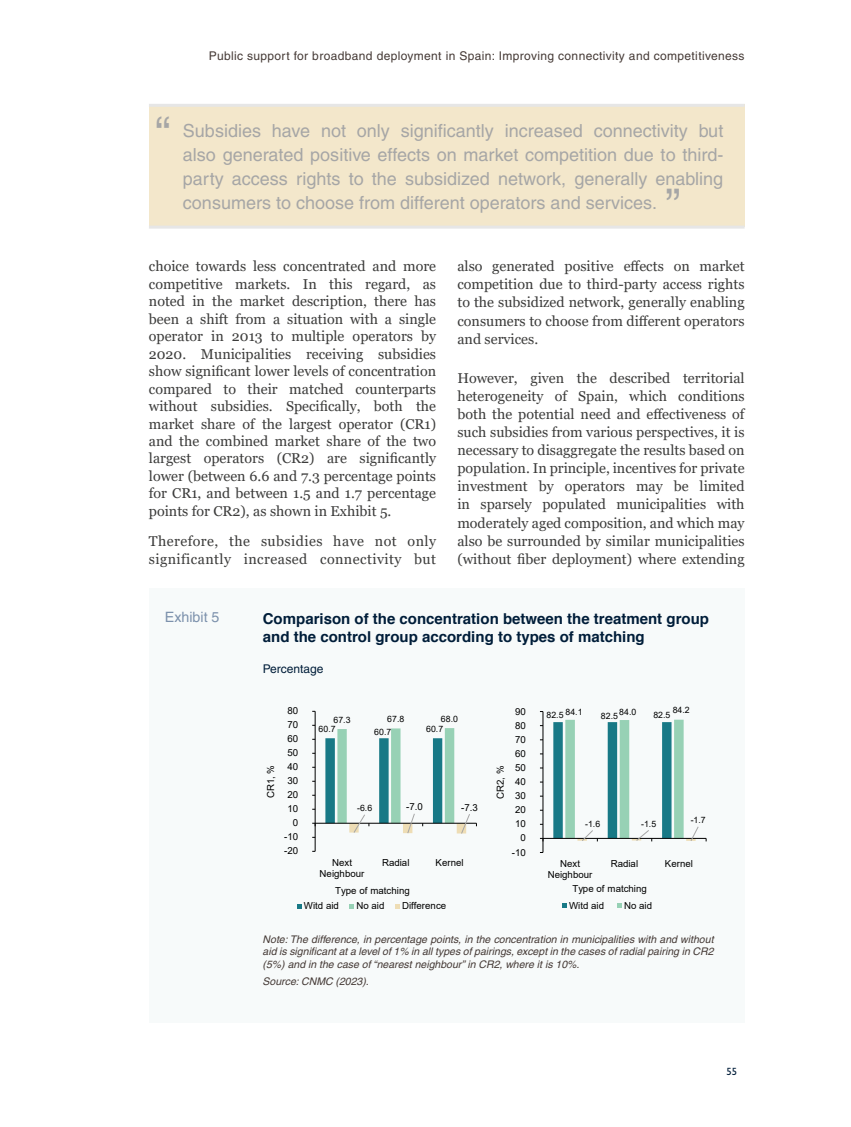
<style>
.page{position:relative;width:851px;height:1127px;background:#fff}
.page>*{position:absolute;margin:0;border:0;box-sizing:border-box;transform-origin:0 0}
.t1{font:45px "Helvetica";color:#a6a6a6}
.t2{font:18px/24px "Helvetica";color:#a6a6a6;text-align:justify}
.t3{font:700 15px/18px "Helvetica";color:#001d39}
.t4{font:14.25px/17.4px "Georgia";color:#3c3c3b;text-align:justify}
.t5{font:14.25px/17.4px "Georgia";letter-spacing:.03em;color:#3c3c3b}
.t6{font:14.25px "Helvetica";color:#7c91ac}
.t7{font:12px "Helvetica";letter-spacing:.03em;color:#453a36}
.t8{font:12px "Helvetica";color:#001d39}
.t9{font:italic 10.5px/12.6px "Helvetica";color:#453a36;text-align:justify}
.t10{font:500 10.5px "Gill Sans MT Std";color:#001d39}
.t11{font:9.6px/11.1px "Arial";color:#000;text-align:center}
.t12{font:8.7px "Arial";letter-spacing:.005em;color:#000}
</style>
<div class="page">
<div style="left:149px;top:104px;width:595px;height:122px;background:#f3e7cb"></div>
<hr style="left:149px;top:104px;width:595px;height:3px;background:#e6e6e6">
<hr style="left:149px;top:226px;width:595px;height:3px;background:#e6e6e6">
<div style="left:149px;top:588px;width:595px;height:435px;background:#f7fafa"></div>
<hr style="left:314px;top:711px;width:1px;height:140px;background:#000">
<hr style="left:315px;top:823px;width:161px;height:1px;background:#000">
<svg style="left:325px;top:728px;width:145px;height:106px"></svg>
<svg style="left:297px;top:904px;width:5px;height:4px"></svg>
<svg style="left:349px;top:904px;width:5px;height:4px"></svg>
<svg style="left:395px;top:904px;width:5px;height:4px"></svg>
<hr style="left:542px;top:711px;width:1px;height:141px;background:#000">
<hr style="left:543px;top:838px;width:163px;height:1px;background:#000">
<svg style="left:553px;top:720px;width:146px;height:122px"></svg>
<svg style="left:562px;top:903px;width:5px;height:5px"></svg>
<svg style="left:617px;top:903px;width:4px;height:5px"></svg>
<p class="t7" style="left:209px;top:49px;width:537px">Public support for broadband deployment in Spain: Improving connectivity and competitiveness</p>
<h1 class="t1" style="left:155px;top:107px;width:16px">“</h1>
<p class="t2" style="left:183px;top:118px;width:542px">Subsidies have not only significantly increased connectivity but also generated positive effects on market competition due to third&shy;party access rights to the subsidized network, generally enabling consumers to choose from different operators and services.</p>
<h1 class="t1" style="left:666px;top:179px;width:16px">”</h1>
<p class="t4" style="left:149px;top:258px;width:289px">choice towards less concentrated and more competitive markets. In this regard, as noted in the market description, there has been a shift from a situation with a single operator in 2013 to multiple operators by 2020. Municipalities receiving subsidies show significant lower levels of concentration compared to their matched counterparts without subsidies. Specifically, both the market share of the largest operator (CR1) and the combined market share of the two largest operators (CR2) are significantly lower (between 6.6 and 7.3 percentage points for CR1, and between 1.5 and 1.7 percentage points for CR2), as shown in Exhibit 5.</p>
<p class="t5" style="left:149px;top:533px;width:288px">Therefore, the subsidies have not only significantly increased connectivity but</p>
<p class="t4" style="left:457px;top:258px;width:289px;line-height:18px">also generated positive effects on market competition due to third-party access rights to the subsidized network, generally enabling consumers to choose from different operators and services.</p>
<p class="t4" style="left:457px;top:369px;width:289px;line-height:18px">However, given the described territorial heterogeneity of Spain, which conditions both the potential need and effectiveness of such subsidies from various perspectives, it is necessary to disaggregate the results based on population. In principle, incentives for private investment by operators may be limited in sparsely populated municipalities with moderately aged composition, and which may also be surrounded by similar municipalities (without fiber deployment) where extending</p>
<p class="t6" style="left:165px;top:609px;width:56px">Exhibit 5</p>
<p class="t3" style="left:263px;top:609px;width:447px">Comparison of the concentration between the treatment group and the control group according to types of matching</p>
<p class="t8" style="left:263px;top:662px;width:62px">Percentage</p>
<p class="t11" style="left:265px;top:798px;width:35px;rotate:-90deg">CR1, %</p>
<p class="t11" style="left:287px;top:705px;width:21px">80%</p>
<p class="t11" style="left:287px;top:719px;width:21px">70%</p>
<p class="t11" style="left:287px;top:733px;width:21px">60%</p>
<p class="t11" style="left:287px;top:747px;width:21px">50%</p>
<p class="t11" style="left:287px;top:761px;width:21px">40%</p>
<p class="t11" style="left:287px;top:775px;width:21px">30%</p>
<p class="t11" style="left:287px;top:789px;width:21px">20%</p>
<p class="t11" style="left:287px;top:803px;width:21px">10%</p>
<p class="t11" style="left:293px;top:817px;width:15px">0%</p>
<p class="t11" style="left:284px;top:831px;width:24px">-10%</p>
<p class="t11" style="left:284px;top:845px;width:24px">-20%</p>
<p class="t12" style="left:333px;top:714px;width:19px">67.3</p>
<p class="t12" style="left:387px;top:713px;width:19px">67.8</p>
<p class="t12" style="left:441px;top:713px;width:19px">68.0</p>
<p class="t12" style="left:318px;top:723px;width:19px">60.7</p>
<p class="t12" style="left:374px;top:726px;width:19px">60.7</p>
<p class="t12" style="left:426px;top:723px;width:19px">60.7</p>
<p class="t12" style="left:357px;top:802px;width:17px">-6.6</p>
<p class="t11" style="left:406px;top:801px;width:18px">-7.0</p>
<p class="t11" style="left:461px;top:801px;width:18px">-7.3</p>
<p class="t11" style="left:319px;top:857px;width:46px">Next<br>Neighbour</p>
<p class="t11" style="left:382px;top:857px;width:29px">Radial</p>
<p class="t11" style="left:435px;top:857px;width:30px">Kernel</p>
<p class="t11" style="left:304px;top:883px;width:107px;line-height:15px;text-align:left;text-indent:31px">Type of matching<br>Witd aid</p>
<p class="t11" style="left:356px;top:900px;width:30px">No aid</p>
<p class="t11" style="left:402px;top:900px;width:46px">Difference</p>
<p class="t11" style="left:515px;top:706px;width:21px">90%</p>
<p class="t11" style="left:515px;top:720px;width:21px">80%</p>
<p class="t11" style="left:515px;top:734px;width:21px">70%</p>
<p class="t11" style="left:494px;top:799px;width:35px;rotate:-90deg">CR2, %</p>
<p class="t11" style="left:515px;top:748px;width:21px">60%</p>
<p class="t11" style="left:515px;top:762px;width:21px">50%</p>
<p class="t11" style="left:515px;top:776px;width:21px">40%</p>
<p class="t11" style="left:515px;top:790px;width:21px">30%</p>
<p class="t11" style="left:515px;top:804px;width:21px">20%</p>
<p class="t11" style="left:515px;top:818px;width:21px">10%</p>
<p class="t11" style="left:520px;top:832px;width:15px">0%</p>
<p class="t11" style="left:512px;top:846px;width:24px">-10%</p>
<p class="t12" style="left:565px;top:705px;width:19px">84.1</p>
<p class="t12" style="left:619px;top:705px;width:19px">84.0</p>
<p class="t12" style="left:672px;top:704px;width:19px">84.2</p>
<p class="t12" style="left:546px;top:709px;width:19px">82.5</p>
<p class="t12" style="left:600px;top:709px;width:19px">82.5</p>
<p class="t12" style="left:653px;top:709px;width:19px">82.5</p>
<p class="t12" style="left:585px;top:818px;width:17px">-1.6</p>
<p class="t12" style="left:641px;top:818px;width:17px">-1.5</p>
<p class="t12" style="left:690px;top:814px;width:17px">-1.7</p>
<p class="t11" style="left:547px;top:858px;width:46px">Next<br>Neighbour</p>
<p class="t11" style="left:610px;top:858px;width:29px">Radial</p>
<p class="t11" style="left:664px;top:858px;width:29px">Kernel</p>
<p class="t11" style="left:569px;top:880px;width:79px;line-height:16.8px;text-align:left;text-indent:3px">Type of matching<br>Witd aid</p>
<p class="t11" style="left:624px;top:900px;width:30px">No aid</p>
<p class="t9" style="left:262px;top:932px;width:452px">Note: The difference, in percentage points, in the concentration in municipalities with and without aid is significant at a level of 1% in all types of pairings, except in the cases of radial pairing in CR2 (5%) and in the case of “nearest neighbour” in CR2, where it is 10%.</p>
<p class="t9" style="left:262px;top:974px;width:108px">Source: CNMC (2023).</p>
<p class="t10" style="left:726px;top:1065px;width:12px">55</p>
</div>
